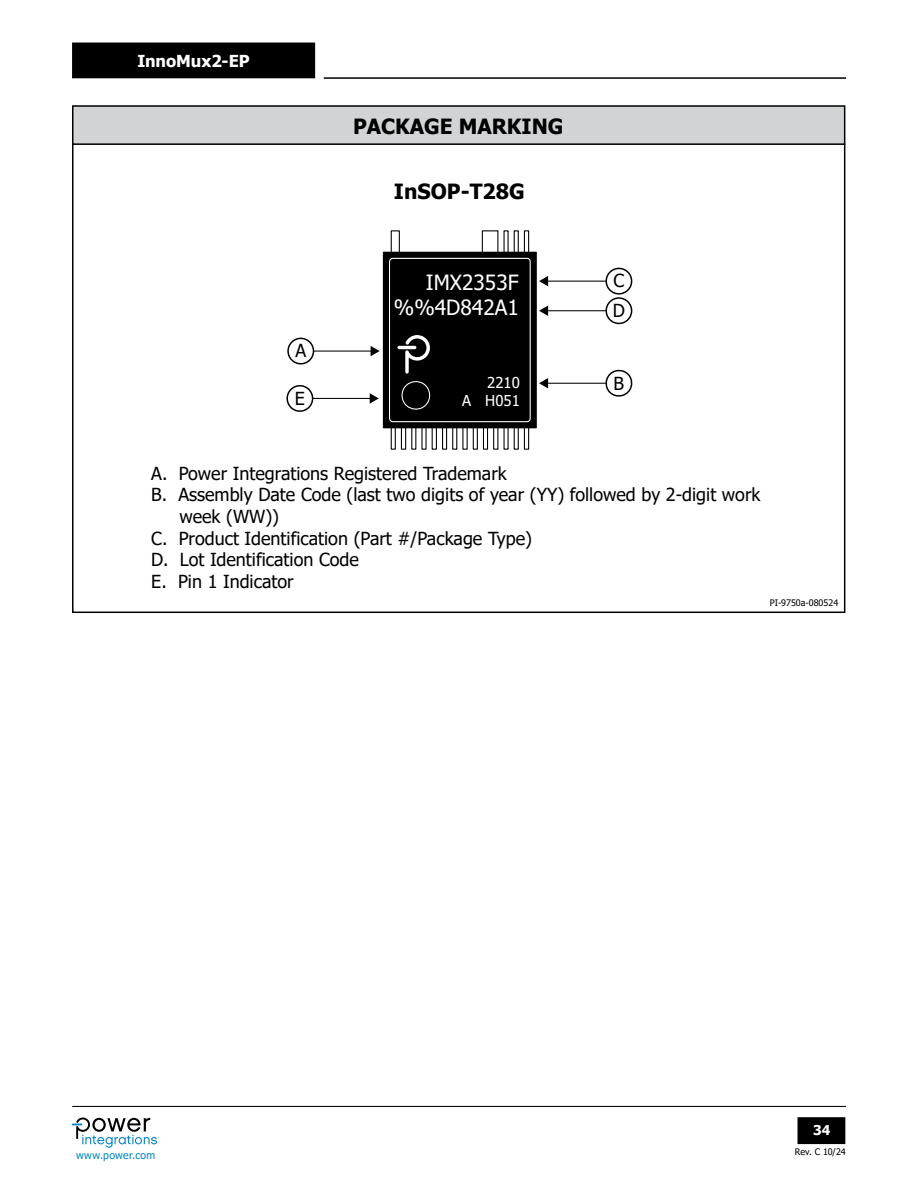
<style>
.page{position:relative;width:918px;height:1188px;background:#fff}
.page>*{position:absolute;margin:0;border:0;box-sizing:border-box;transform-origin:0 0}
.t1{font:700 21px "Tahoma";color:#000}
.t2{font:21px/25.2px "Tahoma";color:#fff;text-align:right}
.t3{font:18px/29.7px "Tahoma";color:#000}
.t4{font:700 16.5px "Tahoma";letter-spacing:-.005em;color:#fff}
.t5{font:15px/18px "Tahoma";color:#fff;text-align:right}
.t6{font:700 13.5px "Tahoma";color:#fff}
.t7{font:10.5px "Tahoma";letter-spacing:.03em;color:#0083bf}
.t8{font:9px "Tahoma";color:#000}
</style>
<div class="page">
<hr style="left:72px;top:1106px;width:774px;height:1px;background:#000">
<hr style="left:324px;top:77px;width:522px;height:2px;background:#000">
<div style="left:798px;top:1118px;width:47px;height:25px;background:#000"></div>
<div style="left:798px;top:1117px;width:47px;height:27px;border:2px solid #000"></div>
<div style="left:73px;top:43px;width:241px;height:35px;background:#000"></div>
<svg style="left:72px;top:1118px;width:87px;height:30px"></svg>
<hr style="left:313px;top:351px;width:59px;height:1px;background:#000">
<svg style="left:371px;top:346px;width:9px;height:10px"></svg>
<hr style="left:547px;top:383px;width:59px;height:1px;background:#000">
<svg style="left:539px;top:378px;width:9px;height:10px"></svg>
<hr style="left:547px;top:281px;width:59px;height:1px;background:#000">
<svg style="left:539px;top:276px;width:9px;height:10px"></svg>
<hr style="left:547px;top:310px;width:59px;height:1px;background:#000">
<svg style="left:539px;top:306px;width:9px;height:10px"></svg>
<div style="left:287px;top:338px;width:27px;height:27px;border:1px solid #000;border-radius:50%"></div>
<svg style="left:604px;top:369px;width:29px;height:28px"></svg>
<div style="left:605px;top:268px;width:27px;height:27px;border:1px solid #000;border-radius:50%"></div>
<div style="left:605px;top:297px;width:27px;height:27px;border:1px solid #000;border-radius:50%"></div>
<div style="left:383px;top:252px;width:153px;height:176px;background:#000"></div>
<div style="left:383px;top:252px;width:154px;height:176px;border:1px solid #000"></div>
<div style="left:473px;top:427px;width:5px;height:23px;border:1px solid #000"></div>
<div style="left:483px;top:427px;width:5px;height:23px;border:1px solid #000"></div>
<div style="left:493px;top:427px;width:5px;height:23px;border:1px solid #000"></div>
<div style="left:514px;top:427px;width:5px;height:23px;border:1px solid #000"></div>
<div style="left:524px;top:427px;width:5px;height:23px;border:1px solid #000"></div>
<div style="left:452px;top:427px;width:5px;height:23px;border:1px solid #000"></div>
<div style="left:442px;top:427px;width:5px;height:23px;border:1px solid #000"></div>
<div style="left:432px;top:427px;width:5px;height:23px;border:1px solid #000"></div>
<div style="left:401px;top:427px;width:5px;height:23px;border:1px solid #000"></div>
<div style="left:391px;top:427px;width:5px;height:23px;border:1px solid #000"></div>
<div style="left:514px;top:230px;width:5px;height:23px;border:1px solid #000"></div>
<div style="left:524px;top:230px;width:5px;height:23px;border:1px solid #000"></div>
<div style="left:391px;top:230px;width:9px;height:23px;border:1px solid #000"></div>
<div style="left:482px;top:230px;width:16px;height:23px;border:1px solid #000"></div>
<svg style="left:389px;top:257px;width:142px;height:166px"></svg>
<div style="left:73px;top:106px;width:772px;height:38px;background:#d1d3d4"></div>
<div style="left:72px;top:105px;width:773px;height:40px;border:1px solid #000"></div>
<div style="left:286px;top:385px;width:27px;height:27px;border:1px solid #000;border-radius:50%"></div>
<hr style="left:313px;top:398px;width:58px;height:1px;background:#000">
<svg style="left:370px;top:393px;width:9px;height:11px"></svg>
<p class="t4" style="left:137px;top:50px;width:114px">InnoMux2-EP</p>
<p class="t1" style="left:353px;top:112px;width:212px">PACKAGE MARKING</p>
<p class="t1" style="left:394px;top:177px;width:132px">InSOP-T28G</p>
<p class="t3" style="left:295px;top:337px;width:12px">A</p>
<p class="t3" style="left:295px;top:384px;width:12px">E</p>
<p class="t2" style="left:394px;top:271px;width:126px">IMX2353F %%4D842A1</p>
<p class="t5" style="left:462px;top:374px;width:59px">2210<br>A H051</p>
<p class="t3" style="left:613px;top:267px;width:14px">C<br>D</p>
<p class="t3" style="left:614px;top:369px;width:12px">B</p>
<p class="t3" style="left:151px;top:459px;width:357px">A. Power Integrations Registered Trademark</p>
<p class="t3" style="left:151px;top:481px;width:611px">B. Assembly Date Code (last two digits of year (YY) followed by 2-digit work</p>
<p class="t3" style="left:179px;top:503px;width:101px">week (WW))</p>
<p class="t3" style="left:151px;top:524px;width:382px">C. Product Identification (Part #/Package Type)</p>
<p class="t3" style="left:151px;top:546px;width:209px">D. Lot Identification Code</p>
<p class="t3" style="left:151px;top:567px;width:144px">E. Pin 1 Indicator</p>
<p class="t8" style="left:770px;top:597px;width:70px">PI-9750a-080524</p>
<p class="t7" style="left:76px;top:1148px;width:81px">www.power.com</p>
<p class="t6" style="left:813px;top:1121px;width:19px">34</p>
<p class="t8" style="left:795px;top:1146px;width:52px">Rev. C 10/24</p>
</div>
